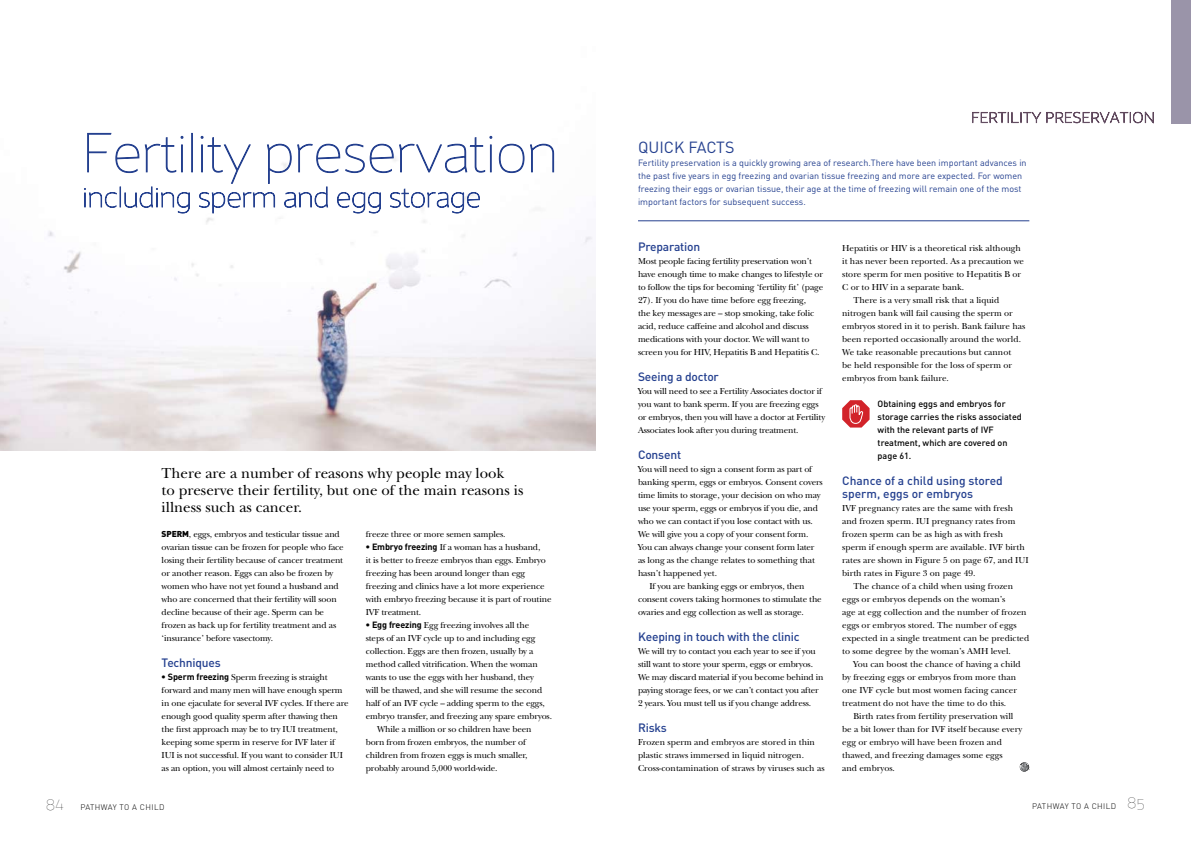
<style>
.page{position:relative;width:1191px;height:842px;background:#fff}
.page>*{position:absolute;margin:0;border:0;box-sizing:border-box;transform-origin:0 0}
.t1{font:16px "DIN";color:#24408f}
.t2{font:15px/17px "New Baskerville";color:#000}
.t3{font:500 12px/13px "DIN";letter-spacing:-.015em;color:#24408f}
.t4{font:9px/13px "New Baskerville";letter-spacing:-.015em;color:#000}
.t5{font:9px/13px "DIN";color:#24408f}
.t6{font:500 9px/13px "DIN";color:#000}
.t7{font:300 8px "DIN";letter-spacing:.05em;color:#000}
.s1{font-family:"DIN";font-weight:900;font-size:8.5px}
.s2{font-family:"DIN";font-weight:700}
.s3{font-family:"Maya Samuels Os F";font-weight:100;font-size:17px}
</style>
<div class="page">
<svg style="left:972px;top:112px;width:181px;height:11px"></svg>
<div style="left:1171px;top:0;width:20px;height:124px;background:#9a94a9"></div>
<hr style="left:638px;top:220px;width:391px;height:1px;background:#24408f">
<img style="left:0;top:132px;width:595px;height:318px">
<svg style="left:87px;top:133px;width:97px;height:40px"></svg>
<div style="left:191px;top:133px;width:2px;height:39px;border:1px solid #24408f"></div>
<svg style="left:83px;top:186px;width:107px;height:28px"></svg>
<svg style="left:199px;top:136px;width:355px;height:78px"></svg>
<svg style="left:842px;top:400px;width:27px;height:28px"></svg>
<svg style="left:1019px;top:762px;width:10px;height:10px"></svg>
<h2 class="t2" style="left:162px;top:464px;width:363px">There are a number of reasons why people may look<br>to preserve their fertility, but one of the main reasons is illness such as cancer.</h2>
<p class="t4" style="left:162px;top:527px;width:184px"><span class="s1">SPERM</span>, eggs, embryos and testicular tissue and ovarian tissue can be frozen for people who face losing their fertility because of cancer treatment or another reason. Eggs can also be frozen by women who have not yet found a husband and who are concerned that their fertility will soon decline because of their age. Sperm can be frozen as back up for fertility treatment and as ‘insurance’ before vasectomy.</p>
<h3 class="t3" style="left:162px;top:655px;width:61px">Techniques</h3>
<p class="t4" style="left:162px;top:670px;width:189px">• <span class="s2">Sperm freezing</span> Sperm freezing is straight forward and many men will have enough sperm in one ejaculate for several IVF cycles. If there are enough good quality sperm after thawing then the first approach may be to try IUI treatment, keeping some sperm in reserve for IVF later if IUI is not successful. If you want to consider IUI as an option, you will almost certainly need to</p>
<p class="t4" style="left:366px;top:527px;width:141px">freeze three or more semen samples.</p>
<p class="t4" style="left:366px;top:540px;width:187px">• <span class="s2">Embryo freezing</span> If a woman has a husband,<br>it is better to freeze embryos than eggs. Embryo freezing has been around longer than egg freezing and clinics have a lot more experience with embryo freezing because it is part of routine IVF treatment.</p>
<p class="t4" style="left:366px;top:618px;width:165px">• <span class="s2">Egg freezing</span> Egg freezing involves all the</p>
<p class="t4" style="left:366px;top:631px;width:171px">steps of an IVF cycle up to and including egg</p>
<p class="t4" style="left:366px;top:644px;width:169px">collection. Eggs are then frozen, usually by a</p>
<p class="t4" style="left:366px;top:657px;width:173px">method called vitrification. When the woman</p>
<p class="t4" style="left:366px;top:670px;width:170px">wants to use the eggs with her husband, they</p>
<p class="t4" style="left:366px;top:683px;width:178px">will be thawed, and she will resume the second</p>
<p class="t4" style="left:366px;top:696px;width:181px">half of an IVF cycle – adding sperm to the eggs,</p>
<p class="t4" style="left:366px;top:709px;width:188px">embryo transfer, and freezing any spare embryos.</p>
<p class="t4" style="left:377px;top:722px;width:156px">While a million or so children have been</p>
<p class="t4" style="left:366px;top:735px;width:162px">born from frozen embryos, the number of</p>
<p class="t4" style="left:366px;top:748px;width:163px">children from frozen eggs is much smaller,</p>
<p class="t4" style="left:366px;top:761px;width:133px">probably around 5,000 world-wide.</p>
<h1 class="t1" style="left:638px;top:137px;width:98px">quick facts</h1>
<p class="t5" style="left:638px;top:156px;width:390px">Fertility preservation is a quickly growing area of research.There have been important advances in the past five years in egg freezing and ovarian tissue freezing and more are expected. For women freezing their eggs or ovarian tissue, their age at the time of freezing will remain one of the most important factors for subsequent success.</p>
<h3 class="t3" style="left:638px;top:239px;width:64px">Preparation</h3>
<p class="t4" style="left:638px;top:254px;width:187px">Most people facing fertility preservation won’t have enough time to make changes to lifestyle or to follow the tips for becoming ‘fertility fit’ (page 27). If you do have time before egg freezing,<br>the key messages are – stop smoking, take folic acid, reduce caffeine and alcohol and discuss medications with your doctor. We will want to screen you for HIV, Hepatitis B and Hepatitis C.</p>
<h3 class="t3" style="left:638px;top:369px;width:82px">Seeing a doctor</h3>
<p class="t4" style="left:638px;top:384px;width:189px">You will need to see a Fertility Associates doctor if you want to bank sperm. If you are freezing eggs or embryos, then you will have a doctor at Fertility Associates look after you during treatment.</p>
<h3 class="t3" style="left:638px;top:447px;width:45px">Consent</h3>
<p class="t4" style="left:638px;top:462px;width:176px">You will need to sign a consent form as part of</p>
<p class="t4" style="left:638px;top:475px;width:186px">banking sperm, eggs or embryos. Consent covers</p>
<p class="t4" style="left:638px;top:488px;width:184px">time limits to storage, your decision on who may</p>
<p class="t4" style="left:638px;top:501px;width:181px">use your sperm, eggs or embryos if you die, and</p>
<p class="t4" style="left:638px;top:514px;width:176px">who we can contact if you lose contact with us.</p>
<p class="t4" style="left:638px;top:527px;width:172px">We will give you a copy of your consent form.</p>
<p class="t4" style="left:638px;top:540px;width:178px">You can always change your consent form later</p>
<p class="t4" style="left:638px;top:553px;width:178px">as long as the change relates to something that</p>
<p class="t4" style="left:638px;top:566px;width:80px">hasn’t happened yet.</p>
<p class="t4" style="left:649px;top:579px;width:157px">If you are banking eggs or embryos, then</p>
<p class="t4" style="left:638px;top:592px;width:185px">consent covers taking hormones to stimulate the</p>
<p class="t4" style="left:638px;top:605px;width:167px">ovaries and egg collection as well as storage.</p>
<h3 class="t3" style="left:638px;top:629px;width:163px">Keeping in touch with the clinic</h3>
<p class="t4" style="left:638px;top:644px;width:187px">We will try to contact you each year to see if you still want to store your sperm, eggs or embryos.<br>We may discard material if you become behind in paying storage fees, or we can’t contact you after 2 years. You must tell us if you change address.</p>
<h3 class="t3" style="left:638px;top:720px;width:30px">Risks</h3>
<p class="t4" style="left:638px;top:735px;width:188px">Frozen sperm and embryos are stored in thin plastic straws immersed in liquid nitrogen.<br>Cross-contamination of straws by viruses such as</p>
<p class="t4" style="left:842px;top:241px;width:180px">Hepatitis or HIV is a theoretical risk although</p>
<p class="t4" style="left:842px;top:254px;width:183px">it has never been reported. As a precaution we</p>
<p class="t4" style="left:842px;top:267px;width:180px">store sperm for men positive to Hepatitis B or</p>
<p class="t4" style="left:842px;top:280px;width:124px">C or to HIV in a separate bank.</p>
<p class="t4" style="left:853px;top:293px;width:147px">There is a very small risk that a liquid</p>
<p class="t4" style="left:842px;top:306px;width:172px">nitrogen bank will fail causing the sperm or</p>
<p class="t4" style="left:842px;top:319px;width:185px">embryos stored in it to perish. Bank failure has</p>
<p class="t4" style="left:842px;top:332px;width:180px">been reported occasionally around the world.</p>
<p class="t4" style="left:842px;top:345px;width:171px">We take reasonable precautions but cannot</p>
<p class="t4" style="left:842px;top:358px;width:171px">be held responsible for the loss of sperm or</p>
<p class="t4" style="left:842px;top:371px;width:108px">embryos from bank failure.</p>
<p class="t6" style="left:877px;top:396px;width:146px">Obtaining eggs and embryos for storage carries the risks associated with the relevant parts of IVF treatment, which are covered on page 61.</p>
<h3 class="t3" style="left:842px;top:473px;width:162px">Chance of a child using stored sperm, eggs or embryos</h3>
<p class="t4" style="left:842px;top:501px;width:172px">IVF pregnancy rates are the same with fresh</p>
<p class="t4" style="left:842px;top:514px;width:175px">and frozen sperm. IUI pregnancy rates from</p>
<p class="t4" style="left:842px;top:527px;width:162px">frozen sperm can be as high as with fresh</p>
<p class="t4" style="left:842px;top:540px;width:184px">sperm if enough sperm are available. IVF birth</p>
<p class="t4" style="left:842px;top:553px;width:188px">rates are shown in Figure 5 on page 67, and IUI</p>
<p class="t4" style="left:842px;top:566px;width:135px">birth rates in Figure 3 on page 49.</p>
<p class="t4" style="left:853px;top:579px;width:161px">The chance of a child when using frozen</p>
<p class="t4" style="left:842px;top:592px;width:165px">eggs or embryos depends on the woman’s</p>
<p class="t4" style="left:842px;top:605px;width:186px">age at egg collection and the number of frozen</p>
<p class="t4" style="left:842px;top:618px;width:176px">eggs or embryos stored. The number of eggs</p>
<p class="t4" style="left:842px;top:631px;width:189px">expected in a single treatment can be predicted</p>
<p class="t4" style="left:842px;top:644px;width:170px">to some degree by the woman’s AMH level.</p>
<p class="t4" style="left:853px;top:657px;width:169px">You can boost the chance of having a child</p>
<p class="t4" style="left:842px;top:670px;width:176px">by freezing eggs or embryos from more than</p>
<p class="t4" style="left:842px;top:683px;width:176px">one IVF cycle but most women facing cancer</p>
<p class="t4" style="left:842px;top:696px;width:165px">treatment do not have the time to do this.</p>
<p class="t4" style="left:853px;top:709px;width:161px">Birth rates from fertility preservation will</p>
<p class="t4" style="left:842px;top:722px;width:181px">be a bit lower than for IVF itself because every</p>
<p class="t4" style="left:842px;top:735px;width:161px">egg or embryo will have been frozen and</p>
<p class="t4" style="left:842px;top:748px;width:162px">thawed, and freezing damages some eggs</p>
<p class="t4" style="left:842px;top:761px;width:54px">and embryos.</p>
<p class="t7" style="left:46px;top:802px;width:120px"><span class="s3">84</span> PATHWAY TO A CHILD</p>
<p class="t7" style="left:1032px;top:801px;width:114px">PATHWAY TO A CHILD <sup>85</sup></p>
</div>
